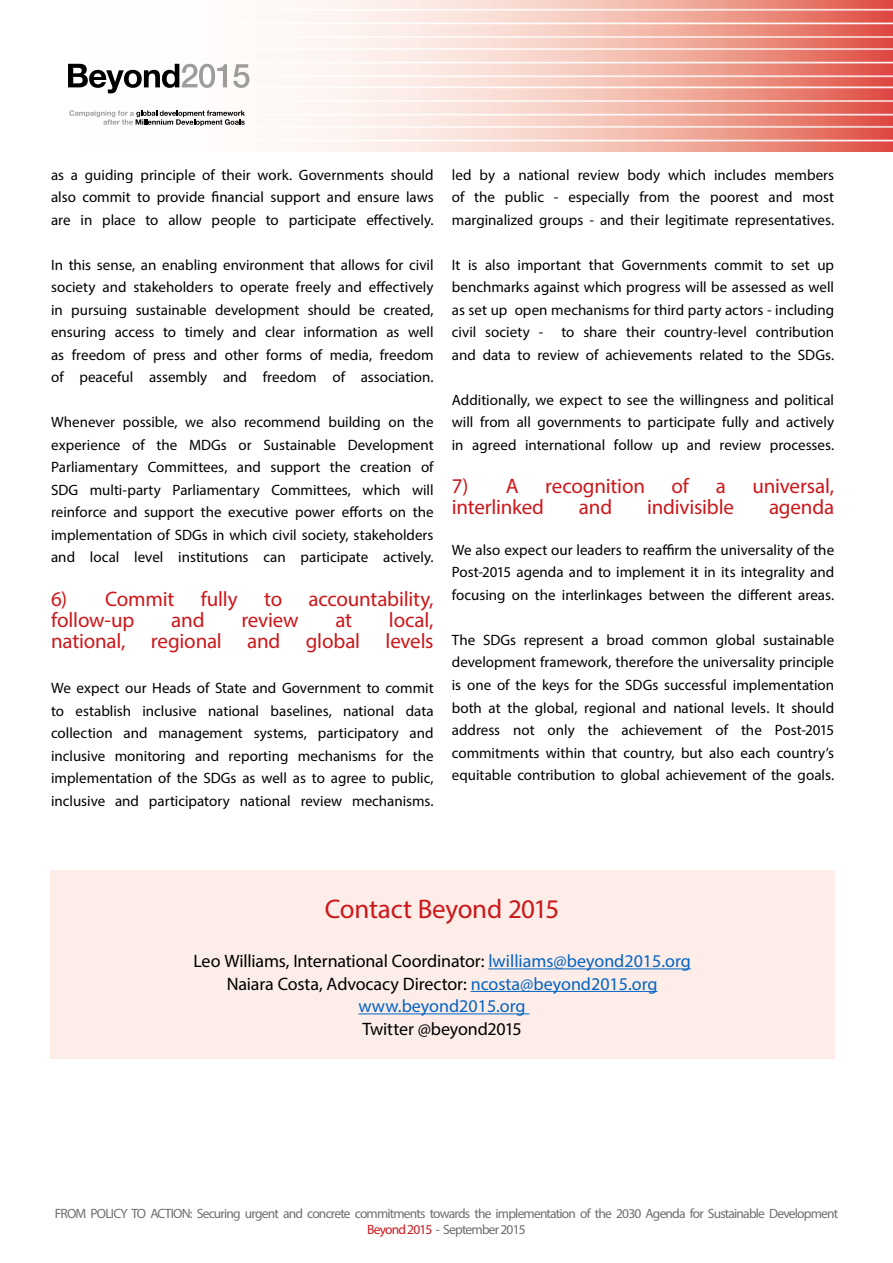
<style>
.page{position:relative;width:893px;height:1263px;background:#fff}
.page>*{position:absolute;margin:0;border:0;box-sizing:border-box;transform-origin:0 0}
.t1{font:27px "Myriad Pro";letter-spacing:-.01em;color:#cd171a}
.t2{font:21px/21px "Myriad Pro";letter-spacing:-.01em;color:#cd171a;text-align:right}
.t3{font:18px/22.5px "Myriad Pro";letter-spacing:-.005em;color:#000;text-align:center}
.t4{font:15px/22.5px "Myriad Pro";color:#000;text-align:justify}
.t5{font:13.5px/16.2px "Myriad Pro";letter-spacing:-.06em;color:#706f6f;text-align:center}
.s1{color:#0563c1}
.s2{color:#cd171a}
</style>
<div class="page">
<img style="left:68px;top:0;width:825px;height:152px">
<div style="left:50px;top:870px;width:785px;height:189px;background:#fcede9"></div>
<hr style="left:488px;top:968px;width:203px;height:1px;background:#0563c1">
<hr style="left:471px;top:991px;width:186px;height:1px;background:#0563c1">
<hr style="left:358px;top:1013px;width:171px;height:1px;background:#0563c1">
<svg style="left:68px;top:64px;width:159px;height:29px"></svg>
<svg style="left:233px;top:64px;width:16px;height:24px"></svg>
<svg style="left:69px;top:110px;width:176px;height:16px"></svg>
<p class="t4" style="left:51px;top:163px;width:384px">as a guiding principle of their work. Governments should also commit to provide financial support and ensure laws are in place to allow people to participate effectively.</p>
<p class="t4" style="left:51px;top:253px;width:384px">In this sense, an enabling environment that allows for civil society and stakeholders to operate freely and effectively in pursuing sustainable development should be created, ensuring access to timely and clear information as well as freedom of press and other forms of media, freedom of peaceful assembly and freedom of association.</p>
<p class="t4" style="left:51px;top:411px;width:384px">Whenever possible, we also recommend building on the experience of the MDGs or Sustainable Development Parliamentary Committees, and support the creation of SDG multi-party Parliamentary Committees, which will reinforce and support the executive power efforts on the implementation of SDGs in which civil society, stakeholders and local level institutions can participate actively.</p>
<h2 class="t2" style="left:51px;top:588px;width:125px">6) Commit</h2>
<h2 class="t2" style="left:201px;top:588px;width:38px">fully</h2>
<h2 class="t2" style="left:264px;top:588px;width:20px">to</h2>
<h2 class="t2" style="left:309px;top:588px;width:126px">accountability,</h2>
<h2 class="t2" style="left:51px;top:609px;width:85px">follow-up</h2>
<h2 class="t2" style="left:171px;top:609px;width:35px">and</h2>
<h2 class="t2" style="left:241px;top:609px;width:59px">review</h2>
<h2 class="t2" style="left:335px;top:609px;width:18px">at</h2>
<h2 class="t2" style="left:51px;top:609px;width:384px">local,<br>national, regional and global levels</h2>
<p class="t4" style="left:51px;top:676px;width:384px">We expect our Heads of State and Government to commit to establish inclusive national baselines, national data collection and management systems, participatory and inclusive monitoring and reporting mechanisms for the implementation of the SDGs as well as to agree to public, inclusive and participatory national review mechanisms.</p>
<p class="t4" style="left:452px;top:163px;width:384px">led by a national review body which includes members of the public - especially from the poorest and most marginalized groups - and their legitimate representatives.</p>
<p class="t4" style="left:452px;top:253px;width:384px">It is also important that Governments commit to set up benchmarks against which progress will be assessed as well as set up open mechanisms for third party actors - including civil society - to share their country-level contribution and data to review of achievements related to the SDGs.</p>
<p class="t4" style="left:452px;top:388px;width:384px">Additionally, we expect to see the willingness and political will from all governments to participate fully and actively in agreed international follow up and review processes.</p>
<h2 class="t2" style="left:452px;top:476px;width:68px">7) A</h2>
<h2 class="t2" style="left:545px;top:476px;width:101px">recognition</h2>
<h2 class="t2" style="left:672px;top:476px;width:19px">of</h2>
<h2 class="t2" style="left:716px;top:476px;width:12px">a</h2>
<h2 class="t2" style="left:752px;top:476px;width:83px">universal,</h2>
<h2 class="t2" style="left:452px;top:497px;width:94px">interlinked</h2>
<h2 class="t2" style="left:579px;top:497px;width:35px">and</h2>
<h2 class="t2" style="left:647px;top:497px;width:89px">indivisible</h2>
<h2 class="t2" style="left:769px;top:497px;width:67px">agenda</h2>
<p class="t4" style="left:452px;top:538px;width:384px">We also expect our leaders to reaffirm the universality of the Post-2015 agenda and to implement it in its integrality and focusing on the interlinkages between the different areas.</p>
<p class="t4" style="left:452px;top:628px;width:384px">The SDGs represent a broad common global sustainable development framework, therefore the universality principle is one of the keys for the SDGs successful implementation both at the global, regional and national levels. It should address not only the achievement of the Post-2015 commitments within that country, but also each country’s equitable contribution to global achievement of the goals.</p>
<h1 class="t1" style="left:325px;top:892px;width:236px">Contact Beyond 2015</h1>
<p class="t3" style="left:193px;top:949px;width:499px">Leo Williams, International Coordinator: <span class="s1">lwilliams@beyond2015.org<br></span>Naiara Costa, Advocacy Director: <span class="s1">ncosta@beyond2015.org www.beyond2015.org</span></p>
<p class="t3" style="left:362px;top:1017px;width:161px">Twitter @beyond2015</p>
<p class="t5" style="left:55px;top:1205px;width:785px">FROM POLICY TO ACTION: Securing urgent and concrete commitments towards the implementation of the 2030 Agenda for Sustainable Development<br><span class="s2">Beyond 2015</span> - September 2015</p>
</div>
